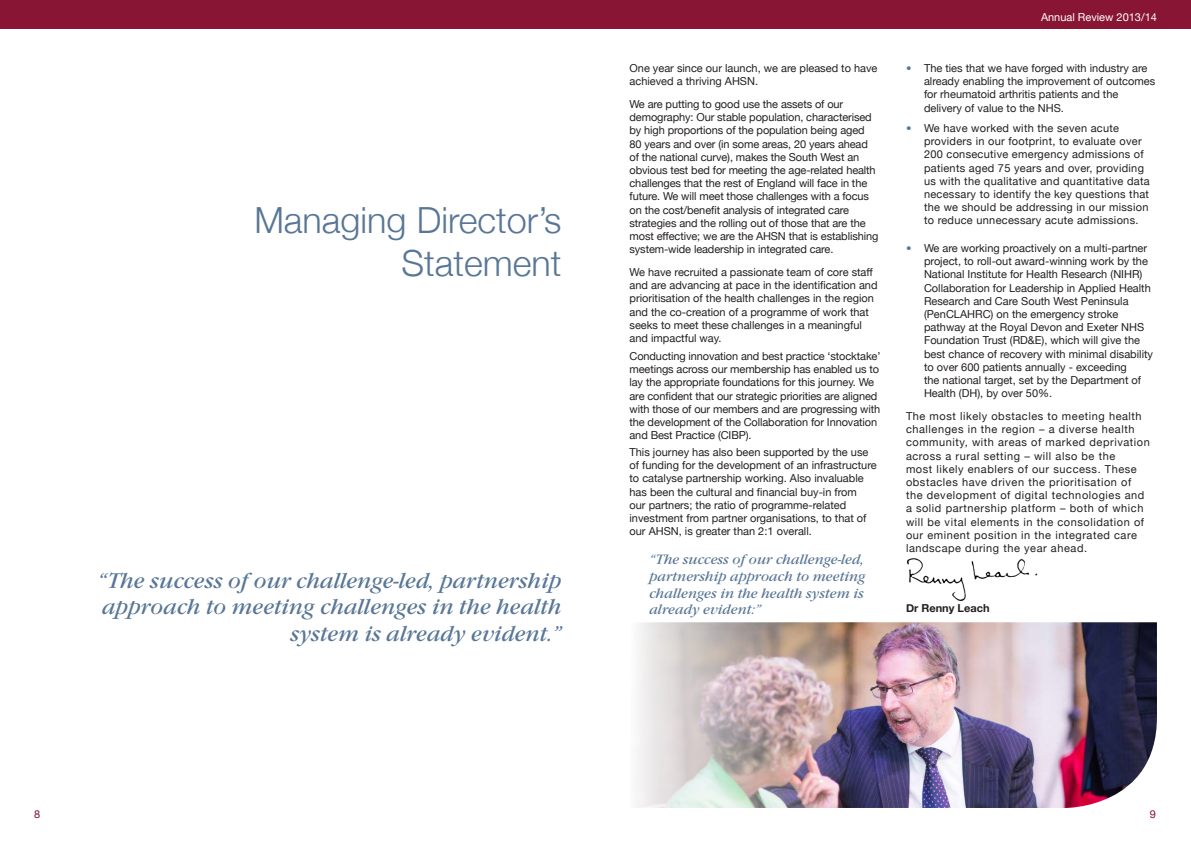
<style>
.page{position:relative;width:1191px;height:842px;background:#fff}
.page>*{position:absolute;margin:0;border:0;box-sizing:border-box;transform-origin:0 0}
.t1{font:300 36px/43.2px "Helvetica Neue";color:#587696;text-align:right}
.t2{font:italic 22px/26.4px "Garamond Itc T";color:#587696;text-align:right}
.t3{font:italic 14px/16.8px "Garamond Itc T";color:#587696}
.Body{font:11px/13.2px "Helvetica Neue";color:#231f20}
.Body-2{font:11px/13.2px "Helvetica Neue";letter-spacing:.05em;color:#231f20}
.Body-3{font:11px/13.2px "Helvetica Neue";letter-spacing:.025em;color:#231f20}
.t4{font:11px "Helvetica Neue";color:#fff}
.Bold_Body{font:700 11px "Helvetica Neue";color:#231f20}
.t5{font:11px "Helvetica Neue";color:#881534}
.s1{font-family:"Frutiger";font-weight:300;font-stretch:condensed;color:#587696}
</style>
<div class="page">
<div style="left:0;top:0;width:1191px;height:29px;background:#881534"></div>
<img style="left:906px;top:558px;width:131px;height:43px">
<img style="left:637px;top:622px;width:520px;height:186px">
<h1 class="t1" style="left:254px;top:197px;width:309px">Managing Director’s<br>Statement</h1>
<p class="t2" style="left:98px;top:568px;width:465px">“The success of our challenge-led, partnership approach to meeting challenges in the health system is already evident.”</p>
<p class="Body" style="left:629px;top:62px;width:249px">One year since our launch, we are pleased to have achieved a thriving AHSN.</p>
<p class="Body" style="left:629px;top:98px;width:250px">We are putting to good use the assets of our demography: Our stable population, characterised by high proportions of the population being aged 80 years and over (in some areas, 20 years ahead of the national curve), makes the South West an obvious test bed for meeting the age-related health challenges that the rest of England will face in the future. We will meet those challenges with a focus on the cost/benefit analysis of integrated care strategies and the rolling out of those that are the most effective; we are the AHSN that is establishing system-wide leadership in integrated care.</p>
<p class="Body" style="left:629px;top:266px;width:249px">We have recruited a passionate team of core staff and are advancing at pace in the identification and prioritisation of the health challenges in the region and the co-creation of a programme of work that seeks to meet these challenges in a meaningful and impactful way.</p>
<p class="Body" style="left:629px;top:350px;width:252px">Conducting innovation and best practice ‘stocktake’ meetings across our membership has enabled us to lay the appropriate foundations for this journey. We are confident that our strategic priorities are aligned with those of our members and are progressing with the development of the Collaboration for Innovation and Best Practice (CIBP).</p>
<p class="Body" style="left:629px;top:446px;width:249px">This journey has also been supported by the use of funding for the development of an infrastructure to catalyse partnership working. Also invaluable has been the cultural and financial buy-in from<br>our partners; the ratio of programme-related investment from partner organisations, to that of our AHSN, is greater than 2:1 overall.</p>
<p class="t3" style="left:649px;top:551px;width:218px">“The success of our challenge-led, partnership approach to meeting challenges in the health system is already evident:”</p>
<p class="t4" style="left:1041px;top:9px;width:117px">Annual Review 2013/14</p>
<p class="Body" style="left:924px;top:62px;width:233px;text-indent:-18px"><span class="s1">•</span> The ties that we have forged with industry are already enabling the improvement of outcomes for rheumatoid arthritis patients and the delivery of value to the NHS.</p>
<p class="Body-3" style="left:924px;top:122px;width:227px;text-indent:-18px"><span class="s1">•</span> We have worked with the seven acute providers in our footprint, to evaluate over 200 consecutive emergency admissions of patients aged 75 years and over, providing us with the qualitative and quantitative data necessary to identify the key questions that the we should be addressing in our mission to reduce unnecessary acute admissions.</p>
<p class="Body" style="left:924px;top:242px;width:230px;text-indent:-18px"><span class="s1">•</span> We are working proactively on a multi-partner project, to roll-out award-winning work by the National Institute for Health Research (NIHR)<br>Collaboration for Leadership in Applied Health Research and Care South West Peninsula (PenCLAHRC) on the emergency stroke pathway at the Royal Devon and Exeter NHS Foundation Trust (RD&amp;E), which will give the best chance of recovery with minimal disability to over 600 patients annually - exceeding<br>the national target, set by the Department of Health (DH), by over 50%.</p>
<p class="Body-2" style="left:906px;top:410px;width:245px">The most likely obstacles to meeting health challenges in the region – a diverse health community, with areas of marked deprivation across a rural setting – will also be the<br>most likely enablers of our success. These obstacles have driven the prioritisation of the development of digital technologies and a solid partnership platform – both of which will be vital elements in the consolidation of our eminent position in the integrated care landscape during the year ahead.</p>
<p class="Bold_Body" style="left:906px;top:599px;width:85px">Dr Renny Leach</p>
<p class="t5" style="left:34px;top:806px;width:8px">8</p>
<p class="t5" style="left:1149px;top:806px;width:8px">9</p>
</div>
